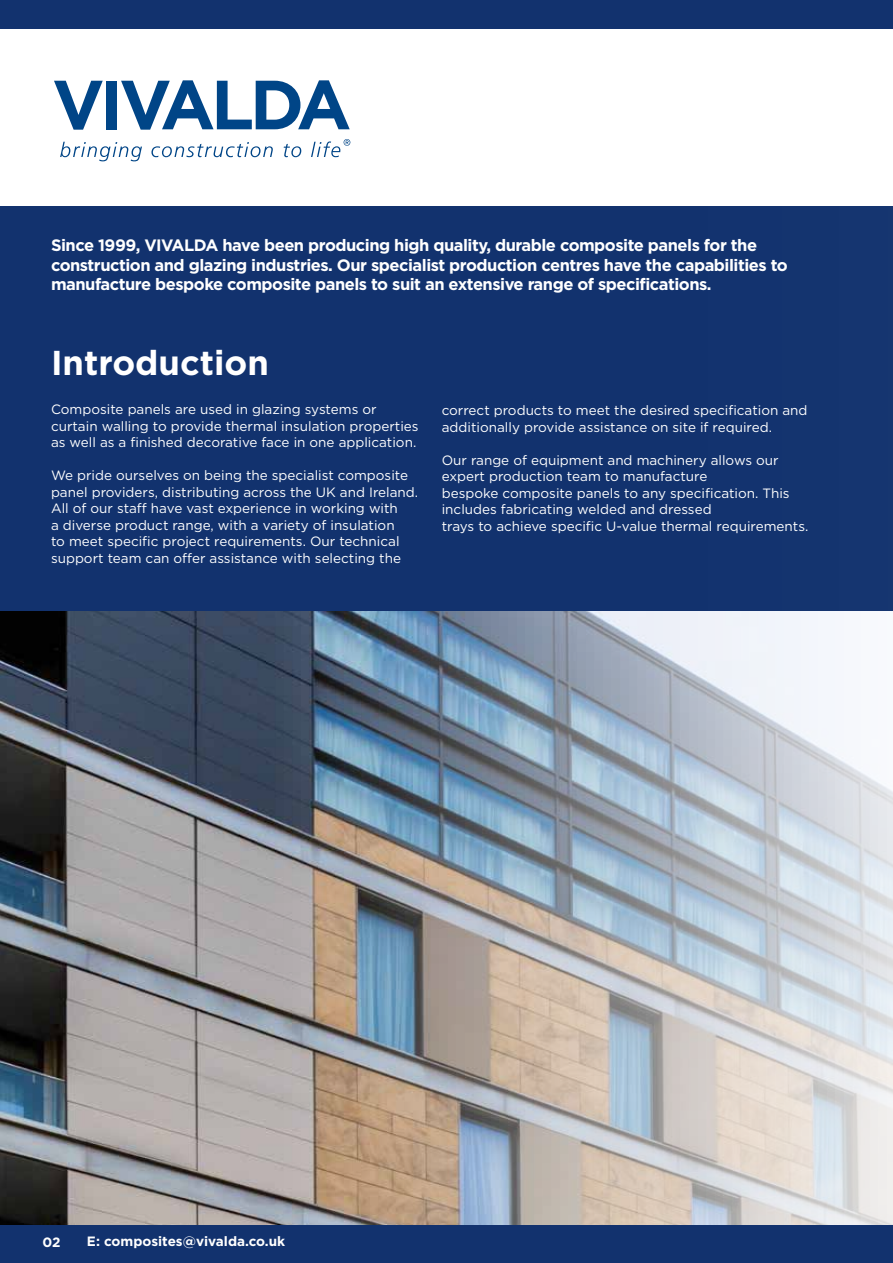
<style>
.page{position:relative;width:893px;height:1263px;background:#fff}
.page>*{position:absolute;margin:0;border:0;box-sizing:border-box;transform-origin:0 0}
.t1{font:700 34.5px "Gotham";color:#fff}
.t2{font:700 16.5px/19.5px "Gotham";letter-spacing:-.03em;color:#fff}
.t3{font:13.5px/16.5px "Gotham";color:#fff}
.t4{font:700 13.5px "Gotham";color:#fff}
</style>
<div class="page">
<img style="left:0;top:611px;width:893px;height:614px">
<div style="left:0;top:206px;width:893px;height:405px;background:#12326e"></div>
<div style="left:0;top:0;width:893px;height:29px;background:#12326e"></div>
<div style="left:0;top:1225px;width:893px;height:38px;background:#12326e"></div>
<svg style="left:54px;top:81px;width:49px;height:49px"></svg>
<div style="left:107px;top:81px;width:10px;height:48px;background:#004587"></div>
<svg style="left:121px;top:80px;width:229px;height:50px"></svg>
<svg style="left:60px;top:142px;width:82px;height:19px"></svg>
<svg style="left:151px;top:142px;width:122px;height:15px"></svg>
<svg style="left:284px;top:144px;width:17px;height:13px"></svg>
<svg style="left:311px;top:139px;width:39px;height:18px"></svg>
<p class="t2" style="left:51px;top:235px;width:738px">Since 1999, VIVALDA have been producing high quality, durable composite panels for the construction and glazing industries. Our specialist production centres have the capabilities to manufacture bespoke composite panels to suit an extensive range of specifications.</p>
<h1 class="t1" style="left:51px;top:343px;width:219px">Introduction</h1>
<p class="t3" style="left:51px;top:401px;width:369px">Composite panels are used in glazing systems or curtain walling to provide thermal insulation properties as well as a finished decorative face in one application.</p>
<p class="t3" style="left:51px;top:467px;width:369px">We pride ourselves on being the specialist composite panel providers, distributing across the UK and Ireland.<br>All of our staff have vast experience in working with<br>a diverse product range, with a variety of insulation<br>to meet specific project requirements. Our technical support team can offer assistance with selecting the</p>
<p class="t3" style="left:442px;top:402px;width:367px">correct products to meet the desired specification and additionally provide assistance on site if required.</p>
<p class="t3" style="left:442px;top:451px;width:368px">Our range of equipment and machinery allows our expert production team to manufacture<br>bespoke composite panels to any specification. This includes fabricating welded and dressed<br>trays to achieve specific U-value thermal requirements.</p>
<p class="t4" style="left:42px;top:1234px;width:20px">02</p>
<p class="t4" style="left:87px;top:1233px;width:200px">E: composites@vivalda.co.uk</p>
</div>
